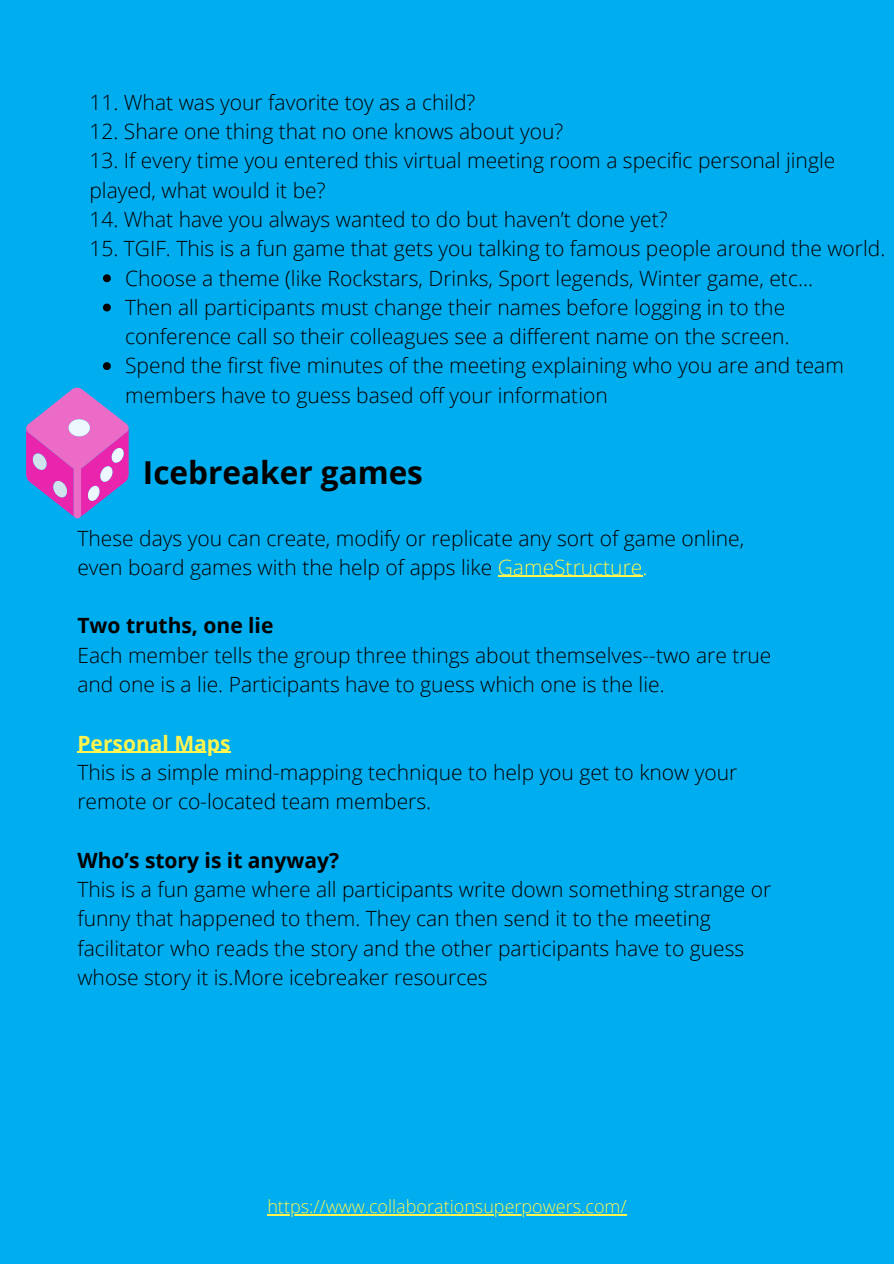
<style>
.page{position:relative;width:894px;height:1264px;background:#fff}
.page>*{position:absolute;margin:0;border:0;box-sizing:border-box;transform-origin:0 0}
.t1{font:700 31.5px "Open Sans";color:#000}
.t2{font:300 21px/29.2px "Open Sans";color:#000}
.t3{font:700 21px "Open Sans";color:#000}
.t4{font:700 21px "Open Sans";color:#fff550}
.t5{font:300 18px "Open Sans";color:#fff550}
.s1{color:#fff550}
</style>
<div class="page">
<div style="left:0;top:0;width:893px;height:1263px;background:#00adef"></div>
<svg style="left:26px;top:387px;width:103px;height:131px"></svg>
<hr style="left:497px;top:576px;width:145px;height:1px;background:#fff550">
<hr style="left:77px;top:751px;width:154px;height:1px;background:#fff550">
<hr style="left:267px;top:1214px;width:359px;height:1px;background:#fff550">
<svg style="left:103px;top:274px;width:8px;height:8px"></svg>
<svg style="left:103px;top:303px;width:8px;height:8px"></svg>
<svg style="left:103px;top:362px;width:8px;height:8px"></svg>
<p class="t2" style="left:89px;top:87px;width:387px">11. What was your favorite toy as a child?</p>
<p class="t2" style="left:89px;top:116px;width:475px">12. Share one thing that no one knows about you?</p>
<p class="t2" style="left:89px;top:146px;width:747px">13. If every time you entered this virtual meeting room a specific personal jingle played, what would it be?</p>
<p class="t2" style="left:89px;top:204px;width:579px">14. What have you always wanted to do but haven’t done yet?</p>
<p class="t2" style="left:89px;top:233px;width:797px">15. TGIF. This is a fun game that gets you talking to famous people around the world.</p>
<p class="t2" style="left:125px;top:263px;width:720px">Choose a theme (like Rockstars, Drinks, Sport legends, Winter game, etc… Then all participants must change their names before logging in to the conference call so their colleagues see a different name on the screen.<br>Spend the first five minutes of the meeting explaining who you are and team members have to guess based off your information</p>
<h1 class="t1" style="left:143px;top:450px;width:281px">Icebreaker games</h1>
<p class="t2" style="left:77px;top:522px;width:668px">These days you can create, modify or replicate any sort of game online, even board games with the help of apps like <span class="s1">GameStructure.</span></p>
<p class="t3" style="left:77px;top:611px;width:197px">Two truths, one lie</p>
<p class="t2" style="left:77px;top:640px;width:695px">Each member tells the group three things about themselves--two are true and one is a lie. Participants have to guess which one is the lie.</p>
<p class="t4" style="left:77px;top:728px;width:155px">Personal Maps</p>
<p class="t2" style="left:77px;top:757px;width:661px">This is a simple mind-mapping technique to help you get to know your remote or co-located team members.</p>
<p class="t3" style="left:77px;top:845px;width:263px">Who’s story is it anyway?</p>
<p class="t2" style="left:77px;top:874px;width:695px">This is a fun game where all participants write down something strange or funny that happened to them. They can then send it to the meeting facilitator who reads the story and the other participants have to guess whose story it is.More icebreaker resources</p>
<p class="t5" style="left:267px;top:1194px;width:360px">https://www.collaborationsuperpowers.com/</p>
</div>
